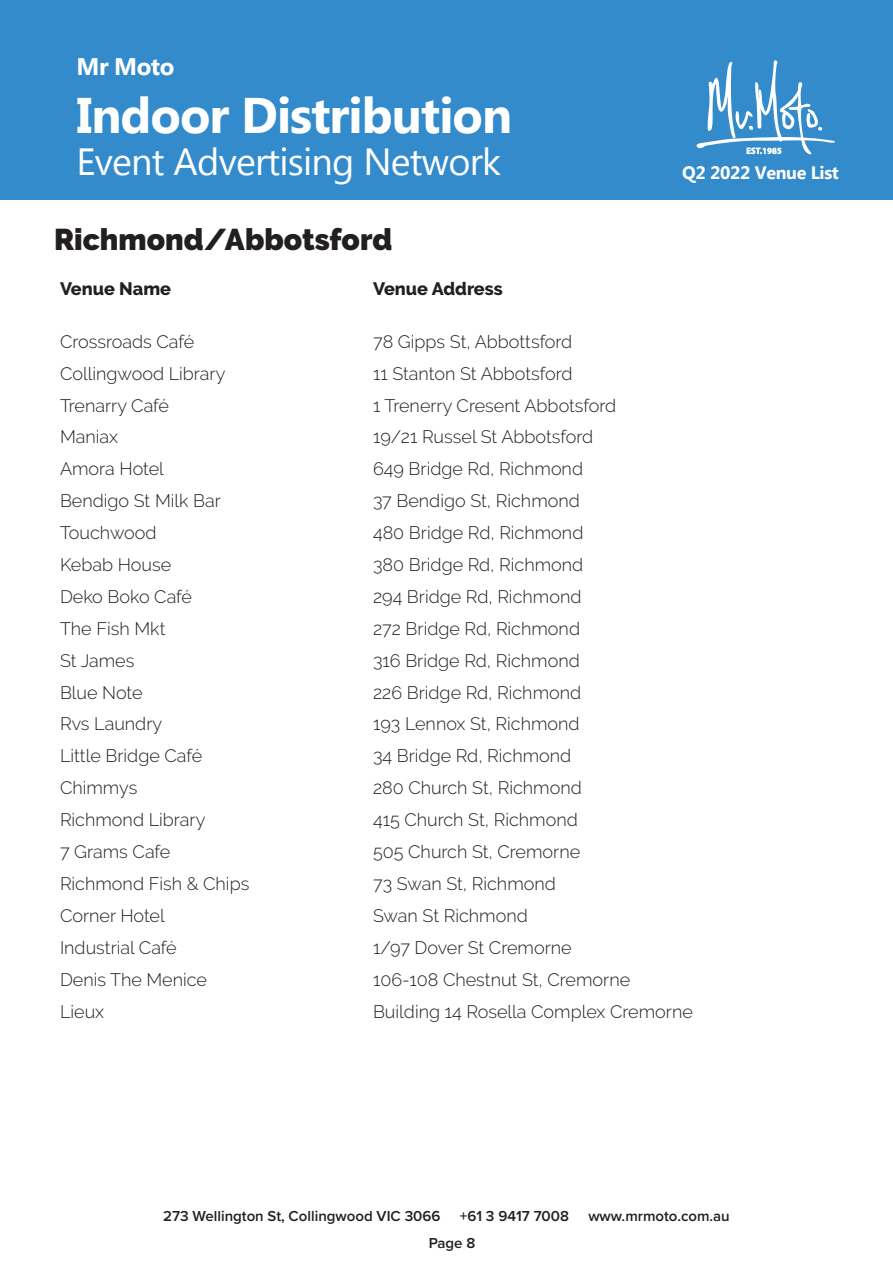
<style>
.page{position:relative;width:893px;height:1263px;background:#fff}
.page>*{position:absolute;margin:0;border:0;box-sizing:border-box;transform-origin:0 0}
.t1{font:700 49.95px "Myanmar Text";letter-spacing:-.02em;color:#fff}
.t2{font:37.8px "Myanmar Text";letter-spacing:-.02em;color:#fff}
.t3{font:900 30px "Raleway";color:#231f20}
.t4{font:700 24px "Myanmar Text";letter-spacing:-.02em;color:#fff}
.t5{font:300 18px "Raleway";color:#231f20}
.t6{font:800 18px "Raleway";color:#231f20}
.t7{font:700 18px "Myanmar Text";letter-spacing:-.02em;color:#fff}
.t8{font:600 15px "Proxima Nova";color:#231f20}
</style>
<div class="page">
<div style="left:0;top:0;width:893px;height:200px;background:#338bcb"></div>
<svg style="left:696px;top:60px;width:139px;height:94px"></svg>
<h3 class="t4" style="left:77px;top:53px;width:99px">Mr Moto</h3>
<h1 class="t1" style="left:77px;top:86px;width:437px">Indoor Distribution</h1>
<h2 class="t2" style="left:77px;top:140px;width:426px">Event Advertising Network</h2>
<p class="t7" style="left:682px;top:163px;width:158px">Q2 2022 Venue List</p>
<p class="t3" style="left:54px;top:222px;width:340px">Richmond/Abbotsford</p>
<p class="t6" style="left:60px;top:279px;width:113px">Venue Name</p>
<p class="t6" style="left:373px;top:279px;width:131px">Venue Address</p>
<p class="t5" style="left:60px;top:331px;width:136px">Crossroads Café</p>
<p class="t5" style="left:373px;top:331px;width:201px">78 Gipps St, Abbottsford</p>
<p class="t5" style="left:60px;top:363px;width:167px">Collingwood Library</p>
<p class="t5" style="left:373px;top:363px;width:201px">11 Stanton St Abbotsford</p>
<p class="t5" style="left:60px;top:395px;width:111px">Trenarry Café</p>
<p class="t5" style="left:373px;top:395px;width:245px">1 Trenerry Cresent Abbotsford</p>
<p class="t5" style="left:60px;top:427px;width:60px">Maniax</p>
<p class="t5" style="left:373px;top:427px;width:222px">19/21 Russel St Abbotsford</p>
<p class="t5" style="left:60px;top:458px;width:105px">Amora Hotel</p>
<p class="t5" style="left:373px;top:458px;width:212px">649 Bridge Rd, Richmond</p>
<p class="t5" style="left:60px;top:490px;width:163px">Bendigo St Milk Bar</p>
<p class="t5" style="left:373px;top:490px;width:208px">37 Bendigo St, Richmond</p>
<p class="t5" style="left:60px;top:522px;width:98px">Touchwood</p>
<p class="t5" style="left:373px;top:522px;width:212px">480 Bridge Rd, Richmond</p>
<p class="t5" style="left:60px;top:554px;width:113px">Kebab House</p>
<p class="t5" style="left:373px;top:554px;width:212px">380 Bridge Rd, Richmond</p>
<p class="t5" style="left:60px;top:586px;width:134px">Deko Boko Café</p>
<p class="t5" style="left:373px;top:586px;width:210px">294 Bridge Rd, Richmond</p>
<p class="t5" style="left:60px;top:618px;width:107px">The Fish Mkt</p>
<p class="t5" style="left:373px;top:618px;width:208px">272 Bridge Rd, Richmond</p>
<p class="t5" style="left:60px;top:650px;width:76px">St James</p>
<p class="t5" style="left:373px;top:650px;width:208px">316 Bridge Rd, Richmond</p>
<p class="t5" style="left:60px;top:682px;width:84px">Blue Note</p>
<p class="t5" style="left:373px;top:682px;width:210px">226 Bridge Rd, Richmond</p>
<p class="t5" style="left:60px;top:714px;width:104px">Rvs Laundry</p>
<p class="t5" style="left:373px;top:714px;width:208px">193 Lennox St, Richmond</p>
<p class="t5" style="left:60px;top:745px;width:144px">Little Bridge Café</p>
<p class="t5" style="left:373px;top:745px;width:200px">34 Bridge Rd, Richmond</p>
<p class="t5" style="left:60px;top:777px;width:79px">Chimmys</p>
<p class="t5" style="left:373px;top:777px;width:210px">280 Church St, Richmond</p>
<p class="t5" style="left:60px;top:809px;width:147px">Richmond Library</p>
<p class="t5" style="left:373px;top:809px;width:206px">415 Church St, Richmond</p>
<p class="t5" style="left:60px;top:841px;width:112px">7 Grams Cafe</p>
<p class="t5" style="left:373px;top:841px;width:209px">505 Church St, Cremorne</p>
<p class="t5" style="left:60px;top:873px;width:191px">Richmond Fish &amp; Chips</p>
<p class="t5" style="left:373px;top:873px;width:184px">73 Swan St, Richmond</p>
<p class="t5" style="left:60px;top:905px;width:106px">Corner Hotel</p>
<p class="t5" style="left:373px;top:905px;width:156px">Swan St Richmond</p>
<p class="t5" style="left:60px;top:937px;width:118px">Industrial Café</p>
<p class="t5" style="left:373px;top:937px;width:200px">1/97 Dover St Cremorne</p>
<p class="t5" style="left:60px;top:969px;width:149px">Denis The Menice</p>
<p class="t5" style="left:373px;top:969px;width:259px">106-108 Chestnut St, Cremorne</p>
<p class="t5" style="left:60px;top:1001px;width:46px">Lieux</p>
<p class="t5" style="left:373px;top:1001px;width:321px">Building 14 Rosella Complex Cremorne</p>
<p class="t8" style="left:163px;top:1205px;width:279px">273 Wellington St, Collingwood VIC 3066</p>
<p class="t8" style="left:460px;top:1205px;width:111px">+61 3 9417 7008</p>
<p class="t8" style="left:588px;top:1205px;width:143px">www.mrmoto.com.au</p>
<p class="t8" style="left:429px;top:1231px;width:48px">Page 8</p>
</div>
